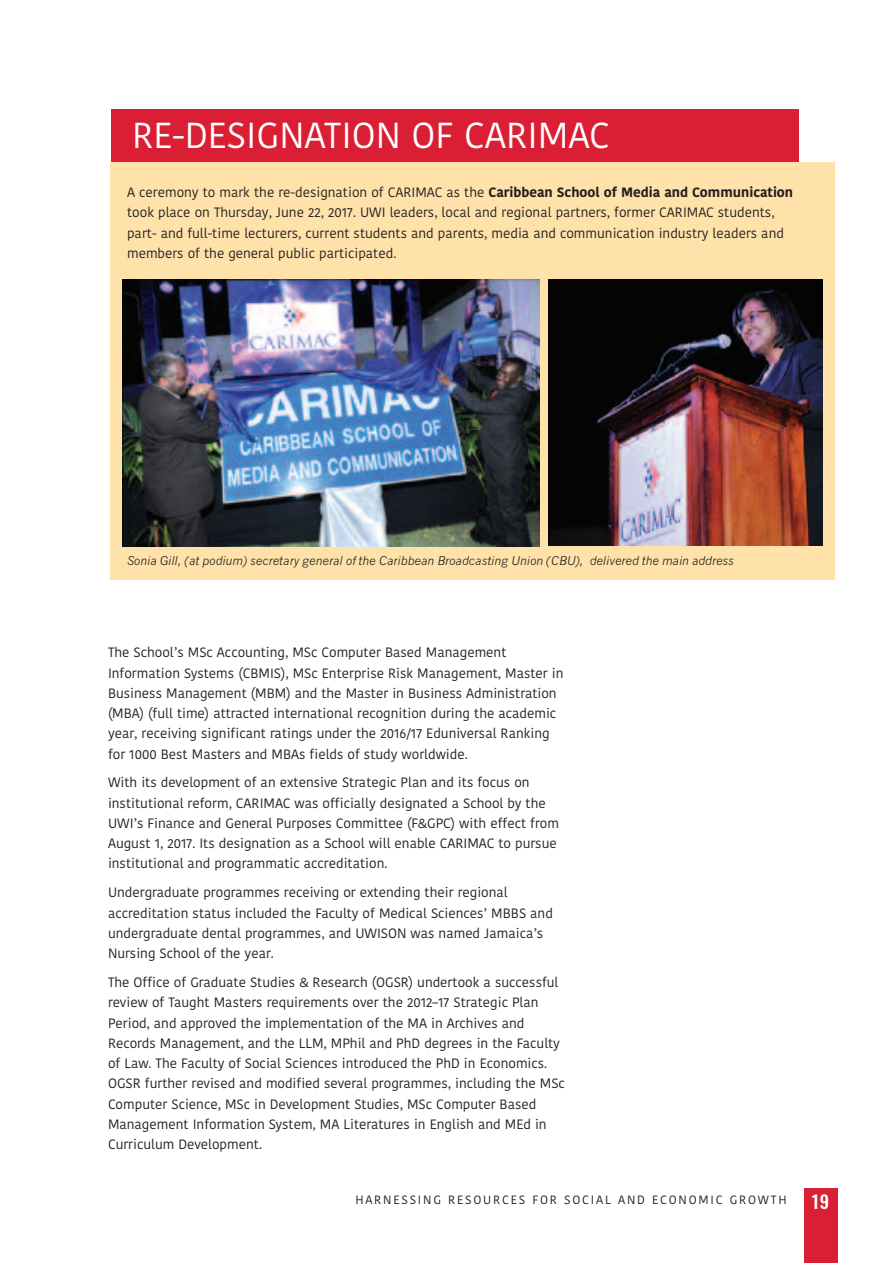
<style>
.page{position:relative;width:893px;height:1263px;background:#fff}
.page>*{position:absolute;margin:0;border:0;box-sizing:border-box;transform-origin:0 0}
.t1{font:36px "Kohinoor Telugu";color:#fff}
.t2{font:500 18px "Oswald";color:#fff}
.t3{font:13.5px/20.2px "Kohinoor Telugu";color:#231f20}
.t4{font:italic 12px "News Gothic";color:#231f20}
.t5{font:12px "Kohinoor Telugu";letter-spacing:.15em;color:#231f20}
.s1{font-weight:700}
</style>
<div class="page">
<div style="left:111px;top:162px;width:724px;height:417px;background:#ffe2a9"></div>
<div style="left:804px;top:1188px;width:34px;height:75px;background:#da1e33"></div>
<img style="left:123px;top:279px;width:417px;height:267px">
<img style="left:548px;top:279px;width:274px;height:266px">
<div style="left:111px;top:110px;width:687px;height:52px;background:#da1e33"></div>
<h1 class="t1" style="left:132px;top:121px;width:479px">RE-DESIGNATION OF CARIMAC</h1>
<p class="t3" style="left:127px;top:183px;width:668px">A ceremony to mark the re-designation of CARIMAC as the <span class="s1">Caribbean School of Media and Communication </span>took place on Thursday, June 22, 2017. UWI leaders, local and regional partners, former CARIMAC students, part- and full-time lecturers, current students and parents, media and communication industry leaders and members of the general public participated.</p>
<p class="t4" style="left:127px;top:554px;width:608px">Sonia Gill, (at podium) secretary general of the Caribbean Broadcasting Union (CBU), delivered the main address</p>
<p class="t3" style="left:108px;top:643px;width:457px">The School’s MSc Accounting, MSc Computer Based Management Information Systems (CBMIS), MSc Enterprise Risk Management, Master in Business Management (MBM) and the Master in Business Administration (MBA) (full time) attracted international recognition during the academic year, receiving significant ratings under the 2016/17 Eduniversal Ranking for 1000 Best Masters and MBAs fields of study worldwide.</p>
<p class="t3" style="left:108px;top:773px;width:453px">With its development of an extensive Strategic Plan and its focus on institutional reform, CARIMAC was officially designated a School by the UWI’s Finance and General Purposes Committee (F&amp;GPC) with effect from August 1, 2017. Its designation as a School will enable CARIMAC to pursue institutional and programmatic accreditation.</p>
<p class="t3" style="left:108px;top:883px;width:446px">Undergraduate programmes receiving or extending their regional accreditation status included the Faculty of Medical Sciences’ MBBS and undergraduate dental programmes, and UWISON was named Jamaica’s Nursing School of the year.</p>
<p class="t3" style="left:108px;top:973px;width:458px">The Office of Graduate Studies &amp; Research (OGSR) undertook a successful review of Taught Masters requirements over the 2012–17 Strategic Plan Period, and approved the implementation of the MA in Archives and Records Management, and the LLM, MPhil and PhD degrees in the Faculty of Law. The Faculty of Social Sciences introduced the PhD in Economics.<br>OGSR further revised and modified several programmes, including the MSc Computer Science, MSc in Development Studies, MSc Computer Based Management Information System, MA Literatures in English and MEd in Curriculum Development.</p>
<p class="t5" style="left:355px;top:1195px;width:433px">HARNESSING RESOURCES FOR SOCIAL AND ECONOMIC GROWTH</p>
<h2 class="t2" style="left:811px;top:1192px;width:20px">19</h2>
</div>
